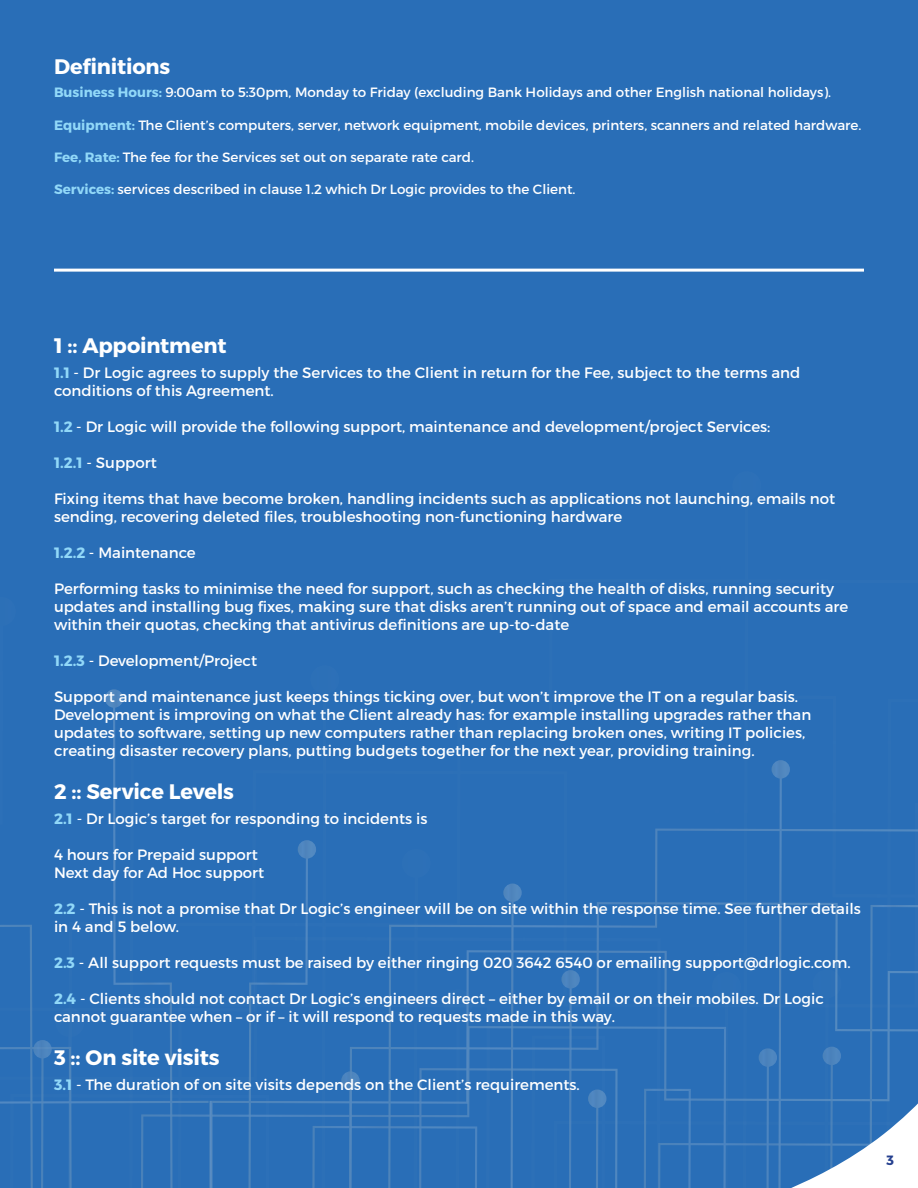
<style>
.page{position:relative;width:918px;height:1188px;background:#296eb7}
.page>*{position:absolute;margin:0;border:0;box-sizing:border-box;transform-origin:0 0}
.t1{font:700 21px "Montserrat";letter-spacing:-.01em;color:#fff}
.t2{font:15px/18px "Montserrat";color:#fff}
.t3{font:13.5px "Montserrat";color:#fff}
.t4{font:700 13.5px "Montserrat";color:#25408f}
.s1{font-weight:700;color:#91d8f8}
</style>
<div class="page">
<svg style="left:0;top:689px;width:918px;height:499px"></svg>
<hr style="left:54px;top:269px;width:810px;height:3px;background:#fff">
<h1 class="t1" style="left:54px;top:54px;width:118px">Definitions</h1>
<p class="t3" style="left:54px;top:84px;width:778px"><span class="s1">Business Hours:</span> 9:00am to 5:30pm, Monday to Friday (excluding Bank Holidays and other English national holidays).</p>
<p class="t3" style="left:54px;top:117px;width:809px"><span class="s1">Equipment:</span> The Client’s computers, server, network equipment, mobile devices, printers, scanners and related hardware.</p>
<p class="t3" style="left:54px;top:149px;width:422px"><span class="s1">Fee, Rate:</span> The fee for the Services set out on separate rate card.</p>
<p class="t3" style="left:54px;top:181px;width:523px"><span class="s1">Services:</span> services described in clause 1.2 which Dr Logic provides to the Client.</p>
<h1 class="t1" style="left:54px;top:333px;width:174px">1 :: Appointment</h1>
<p class="t2" style="left:54px;top:364px;width:748px"><span class="s1">1.1</span> - Dr Logic agrees to supply the Services to the Client in return for the Fee, subject to the terms and conditions of this Agreement.</p>
<p class="t2" style="left:54px;top:418px;width:718px"><span class="s1">1.2</span> - Dr Logic will provide the following support, maintenance and development/project Services:</p>
<p class="t2" style="left:54px;top:454px;width:104px"><span class="s1">1.2.1</span> - Support</p>
<p class="t2" style="left:54px;top:490px;width:783px">Fixing items that have become broken, handling incidents such as applications not launching, emails not sending, recovering deleted files, troubleshooting non-functioning hardware</p>
<p class="t2" style="left:54px;top:544px;width:143px"><span class="s1">1.2.2</span> - Maintenance</p>
<p class="t2" style="left:54px;top:580px;width:796px">Performing tasks to minimise the need for support, such as checking the health of disks, running security updates and installing bug fixes, making sure that disks aren’t running out of space and email accounts are within their quotas, checking that antivirus definitions are up-to-date</p>
<p class="t2" style="left:54px;top:652px;width:205px"><span class="s1">1.2.3</span> - Development/Project</p>
<p class="t2" style="left:54px;top:688px;width:759px">Support and maintenance just keeps things ticking over, but won’t improve the IT on a regular basis.<br>Development is improving on what the Client already has: for example installing upgrades rather than updates to software, setting up new computers rather than replacing broken ones, writing IT policies, creating disaster recovery plans, putting budgets together for the next year, providing training.</p>
<h1 class="t1" style="left:54px;top:779px;width:182px">2 :: Service Levels</h1>
<p class="t2" style="left:54px;top:810px;width:375px"><span class="s1">2.1</span> - Dr Logic’s target for responding to incidents is</p>
<p class="t2" style="left:54px;top:846px;width:212px">4 hours for Prepaid support<br>Next day for Ad Hoc support</p>
<p class="t2" style="left:54px;top:900px;width:808px"><span class="s1">2.2</span> - This is not a promise that Dr Logic’s engineer will be on site within the response time. See further details in 4 and 5 below.</p>
<p class="t2" style="left:54px;top:954px;width:798px"><span class="s1">2.3</span> - All support requests must be raised by either ringing 020 3642 6540 or emailing support@drlogic.com.</p>
<p class="t2" style="left:54px;top:990px;width:771px"><span class="s1">2.4</span> - Clients should not contact Dr Logic’s engineers direct – either by email or on their mobiles. Dr Logic cannot guarantee when – or if – it will respond to requests made in this way.</p>
<h1 class="t1" style="left:54px;top:1045px;width:167px">3 :: On site visits</h1>
<p class="t2" style="left:54px;top:1075px;width:527px"><span class="s1">3.1</span> - The duration of on site visits depends on the Client’s requirements.</p>
<p class="t4" style="left:886px;top:1151px;width:9px">3</p>
</div>
